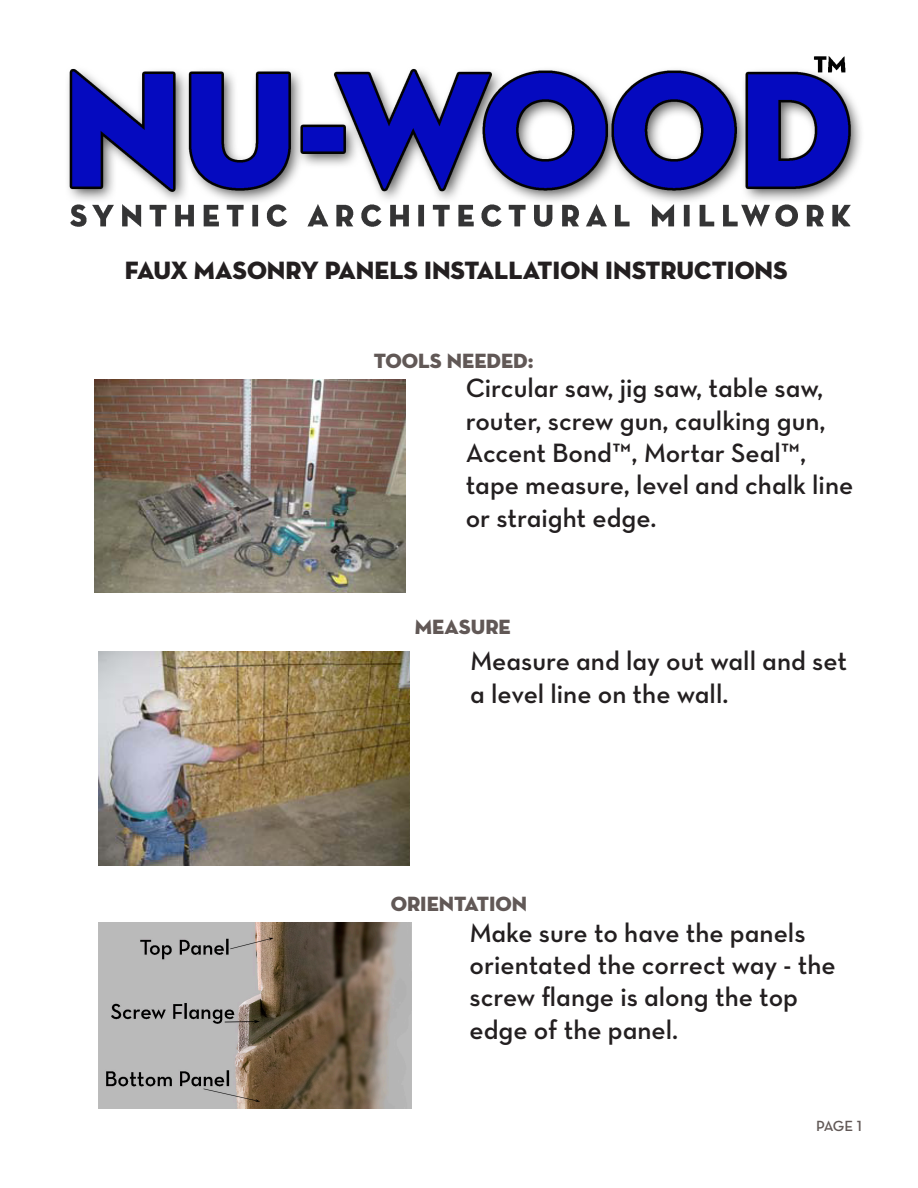
<style>
.page{position:relative;width:918px;height:1188px;background:#fff}
.page>*{position:absolute;margin:0;border:0;box-sizing:border-box;transform-origin:0 0}
.t1{font:27px/32.4px "Neutra Text Demi Alt";color:#231f20}
.t2{font:25.5px "Neutra Disp Titling";color:#231f20}
.t3{font:21px "Neutra Disp Titling";color:#615856}
.t4{font:15px "Neutra Text Demi Alt";color:#615856}
</style>
<div class="page">
<img style="left:68px;top:56px;width:793px;height:171px">
<img style="left:94px;top:380px;width:311px;height:212px">
<img style="left:99px;top:651px;width:311px;height:214px">
<img style="left:99px;top:923px;width:312px;height:185px">
<p class="t2" style="left:125px;top:254px;width:664px">FAUX MASONRY PANELS INSTALLATION INSTRUCTIONS</p>
<p class="t3" style="left:374px;top:348px;width:161px">TOOLS NEEDED:</p>
<p class="t1" style="left:466px;top:371px;width:359px">Circular saw, jig saw, table saw,</p>
<p class="t1" style="left:466px;top:404px;width:361px">router, screw gun, caulking gun,</p>
<p class="t1" style="left:466px;top:436px;width:389px">Accent Bond™, Mortar Seal™, tape measure, level and chalk line or straight edge.</p>
<p class="t3" style="left:415px;top:614px;width:98px">MEASURE</p>
<p class="t1" style="left:470px;top:644px;width:378px">Measure and lay out wall and set a level line on the wall.</p>
<p class="t3" style="left:391px;top:891px;width:138px">ORIENTATION</p>
<p class="t1" style="left:470px;top:916px;width:338px">Make sure to have the panels</p>
<p class="t1" style="left:470px;top:948px;width:368px">orientated the correct way - the screw flange is along the top edge of the panel.</p>
<p class="t4" style="left:816px;top:1117px;width:47px">PAGE 1</p>
</div>
